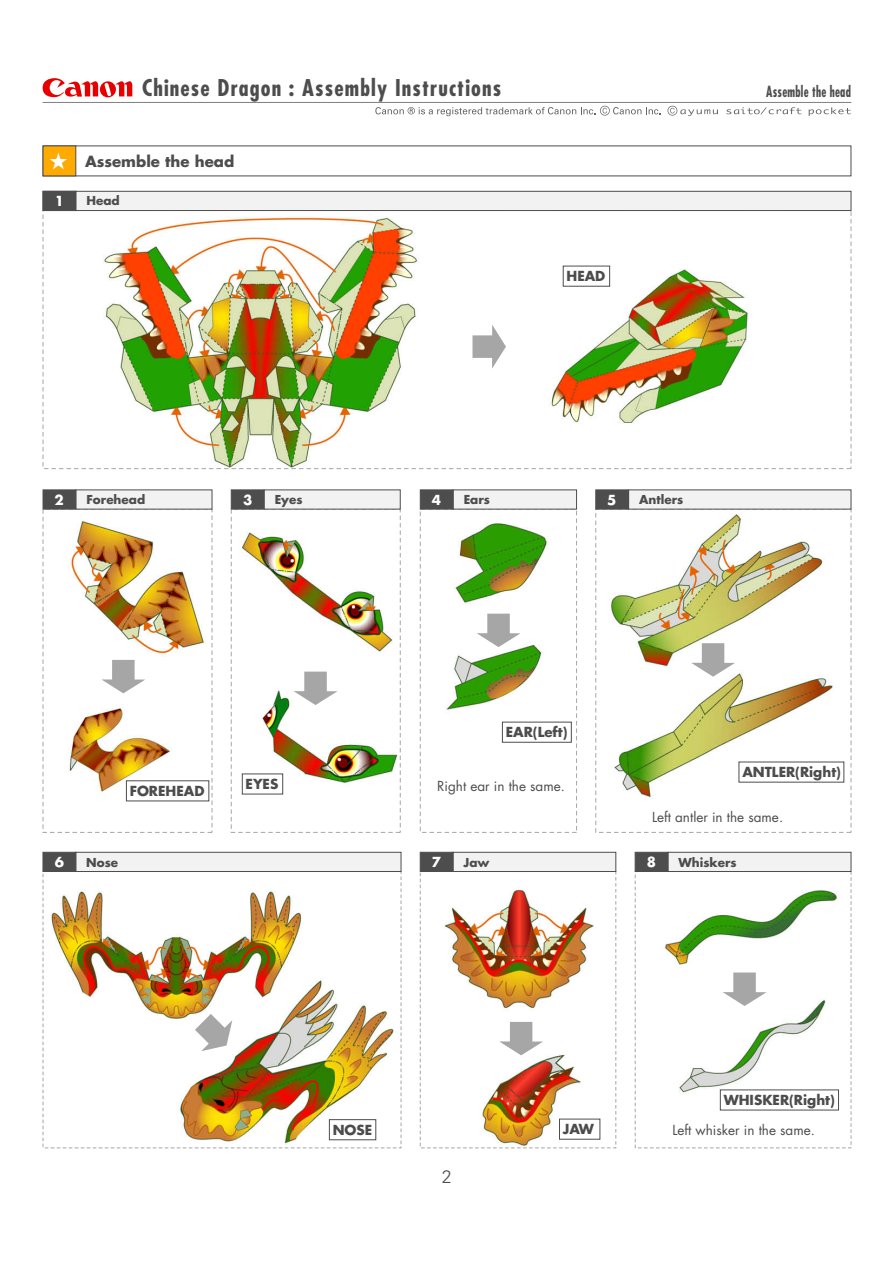
<style>
.page{position:relative;width:893px;height:1263px;background:#fff}
.page>*{position:absolute;margin:0;border:0;box-sizing:border-box;transform-origin:0 0}
.t1{font:700 condensed 22.5px "Futura";letter-spacing:.05em;color:#4d4d4d}
.t2{font:300 18px "Univers";color:#4d4d4d}
.t3{font:700 15px "Futura";color:#4d4d4d}
.t4{font:700 condensed 15px "Futura";letter-spacing:.02em;color:#4d4d4d;scale:.8 1}
.t5{font:13.5px "Futura";color:#4d4d4d}
.t6{font:700 13.5px "Futura";color:#4c4c4c}
.t7{font:700 13.5px "Futura";color:#fff}
.t8{font:700 12px "Futura";color:#4c4c4c}
</style>
<div class="page">
<img style="left:42px;top:84px;width:810px;height:1065px">
<div style="left:76px;top:852px;width:325px;height:20px;background:#f2f2f2;border:1px solid #4d4d4d"></div>
<div style="left:43px;top:852px;width:33px;height:20px;background:#4d4d4d"></div>
<div style="left:420px;top:871px;width:196px;height:277px;border:1px dashed #a6a6a6"></div>
<div style="left:453px;top:852px;width:163px;height:20px;background:#f2f2f2;border:1px solid #4d4d4d"></div>
<div style="left:420px;top:852px;width:33px;height:20px;background:#4d4d4d"></div>
<div style="left:112px;top:660px;width:23px;height:23px;background:#a6a6a6"></div>
<svg style="left:102px;top:679px;width:43px;height:14px"></svg>
<div style="left:304px;top:672px;width:23px;height:22px;background:#a6a6a6"></div>
<svg style="left:294px;top:691px;width:43px;height:14px"></svg>
<div style="left:487px;top:614px;width:23px;height:23px;background:#a6a6a6"></div>
<svg style="left:477px;top:633px;width:43px;height:14px"></svg>
<div style="left:702px;top:643px;width:22px;height:23px;background:#a6a6a6"></div>
<svg style="left:691px;top:663px;width:44px;height:14px"></svg>
<div style="left:472px;top:335px;width:23px;height:23px;background:#a6a6a6"></div>
<svg style="left:492px;top:325px;width:14px;height:43px"></svg>
<img style="left:171px;top:990px;width:80px;height:80px">
<div style="left:510px;top:1022px;width:22px;height:23px;background:#a6a6a6"></div>
<svg style="left:499px;top:1041px;width:44px;height:14px"></svg>
<div style="left:733px;top:972px;width:23px;height:23px;background:#a6a6a6"></div>
<svg style="left:723px;top:992px;width:43px;height:14px"></svg>
<div style="left:43px;top:146px;width:33px;height:30px;background:#fa0"></div>
<svg style="left:50px;top:153px;width:17px;height:16px"></svg>
<div style="left:76px;top:191px;width:775px;height:20px;background:#f2f2f2;border:1px solid #4d4d4d"></div>
<div style="left:43px;top:191px;width:33px;height:20px;background:#4d4d4d"></div>
<div style="left:43px;top:509px;width:169px;height:323px;border:1px dashed #a6a6a6"></div>
<div style="left:76px;top:490px;width:136px;height:19px;background:#f2f2f2"></div>
<div style="left:43px;top:490px;width:33px;height:19px;background:#4d4d4d"></div>
<div style="left:231px;top:509px;width:169px;height:323px;border:1px dashed #a6a6a6"></div>
<div style="left:264px;top:490px;width:136px;height:19px;background:#f2f2f2"></div>
<div style="left:231px;top:490px;width:33px;height:19px;background:#4d4d4d"></div>
<div style="left:420px;top:509px;width:157px;height:323px;border:1px dashed #a6a6a6"></div>
<div style="left:453px;top:490px;width:124px;height:19px;background:#f2f2f2"></div>
<div style="left:420px;top:490px;width:33px;height:19px;background:#4d4d4d"></div>
<div style="left:596px;top:509px;width:255px;height:323px;border:1px dashed #a6a6a6"></div>
<div style="left:628px;top:490px;width:223px;height:19px;background:#f2f2f2"></div>
<div style="left:596px;top:490px;width:33px;height:19px;background:#4d4d4d"></div>
<hr style="left:43px;top:102px;width:808px;height:1px;background:#808080">
<svg style="left:43px;top:78px;width:89px;height:19px"></svg>
<div style="left:635px;top:871px;width:216px;height:277px;border:1px dashed #a6a6a6"></div>
<div style="left:668px;top:852px;width:183px;height:20px;background:#f2f2f2;border:1px solid #4d4d4d"></div>
<div style="left:635px;top:852px;width:33px;height:20px;background:#4d4d4d"></div>
<div style="left:563px;top:266px;width:47px;height:21px;background:#fff;border:1px solid #4d4d4d"></div>
<div style="left:329px;top:1119px;width:47px;height:21px;background:#fff;border:1px solid #4d4d4d"></div>
<div style="left:559px;top:1119px;width:41px;height:20px;background:#fff"></div>
<div style="left:126px;top:780px;width:83px;height:21px;background:#fff;border:1px solid #4d4d4d"></div>
<div style="left:242px;top:773px;width:41px;height:21px;background:#fff;border:1px solid #4d4d4d"></div>
<div style="left:502px;top:722px;width:70px;height:21px;background:#fff;border:1px solid #4d4d4d"></div>
<div style="left:739px;top:762px;width:105px;height:20px;background:#fff"></div>
<div style="left:720px;top:1089px;width:119px;height:21px;background:#fff"></div>
<svg style="left:375px;top:106px;width:285px;height:10px"></svg>
<svg style="left:667px;top:106px;width:51px;height:10px"></svg>
<svg style="left:726px;top:107px;width:75px;height:7px"></svg>
<svg style="left:809px;top:107px;width:42px;height:9px"></svg>
<p class="t7" style="left:55px;top:192px;width:11px">1</p>
<p class="t1" style="left:142px;top:74px;width:361px">Chinese Dragon : Assembly Instructions</p>
<p class="t4" style="left:766px;top:82px;width:107px">Assemble the head</p>
<p class="t3" style="left:85px;top:151px;width:151px">Assemble the head</p>
<p class="t8" style="left:86px;top:193px;width:35px">Head</p>
<p class="t6" style="left:566px;top:267px;width:40px">HEAD</p>
<p class="t7" style="left:55px;top:491px;width:11px">2</p>
<p class="t8" style="left:86px;top:491px;width:60px">Forehead</p>
<p class="t7" style="left:243px;top:491px;width:11px">3</p>
<p class="t8" style="left:275px;top:491px;width:29px">Eyes</p>
<p class="t7" style="left:432px;top:491px;width:11px">4</p>
<p class="t8" style="left:464px;top:491px;width:28px">Ears</p>
<p class="t7" style="left:607px;top:491px;width:11px">5</p>
<p class="t8" style="left:639px;top:491px;width:46px">Antlers</p>
<p class="t6" style="left:130px;top:782px;width:76px">FOREHEAD</p>
<p class="t6" style="left:246px;top:775px;width:34px">EYES</p>
<p class="t6" style="left:506px;top:723px;width:63px">EAR(Left)</p>
<p class="t5" style="left:437px;top:777px;width:129px">Right ear in the same.</p>
<p class="t6" style="left:742px;top:763px;width:100px">ANTLER(Right)</p>
<p class="t5" style="left:652px;top:808px;width:133px">Left antler in the same.</p>
<p class="t7" style="left:55px;top:853px;width:11px">6</p>
<p class="t8" style="left:86px;top:854px;width:33px">Nose</p>
<p class="t7" style="left:432px;top:853px;width:11px">7</p>
<p class="t8" style="left:463px;top:854px;width:28px">Jaw</p>
<p class="t7" style="left:647px;top:853px;width:11px">8</p>
<p class="t8" style="left:678px;top:854px;width:60px">Whiskers</p>
<p class="t6" style="left:333px;top:1121px;width:41px">NOSE</p>
<p class="t6" style="left:563px;top:1120px;width:33px">JAW</p>
<p class="t2" style="left:442px;top:1166px;width:12px">2</p>
<p class="t6" style="left:724px;top:1091px;width:113px">WHISKER(Right)</p>
<p class="t5" style="left:672px;top:1121px;width:144px">Left whisker in the same.</p>
</div>
